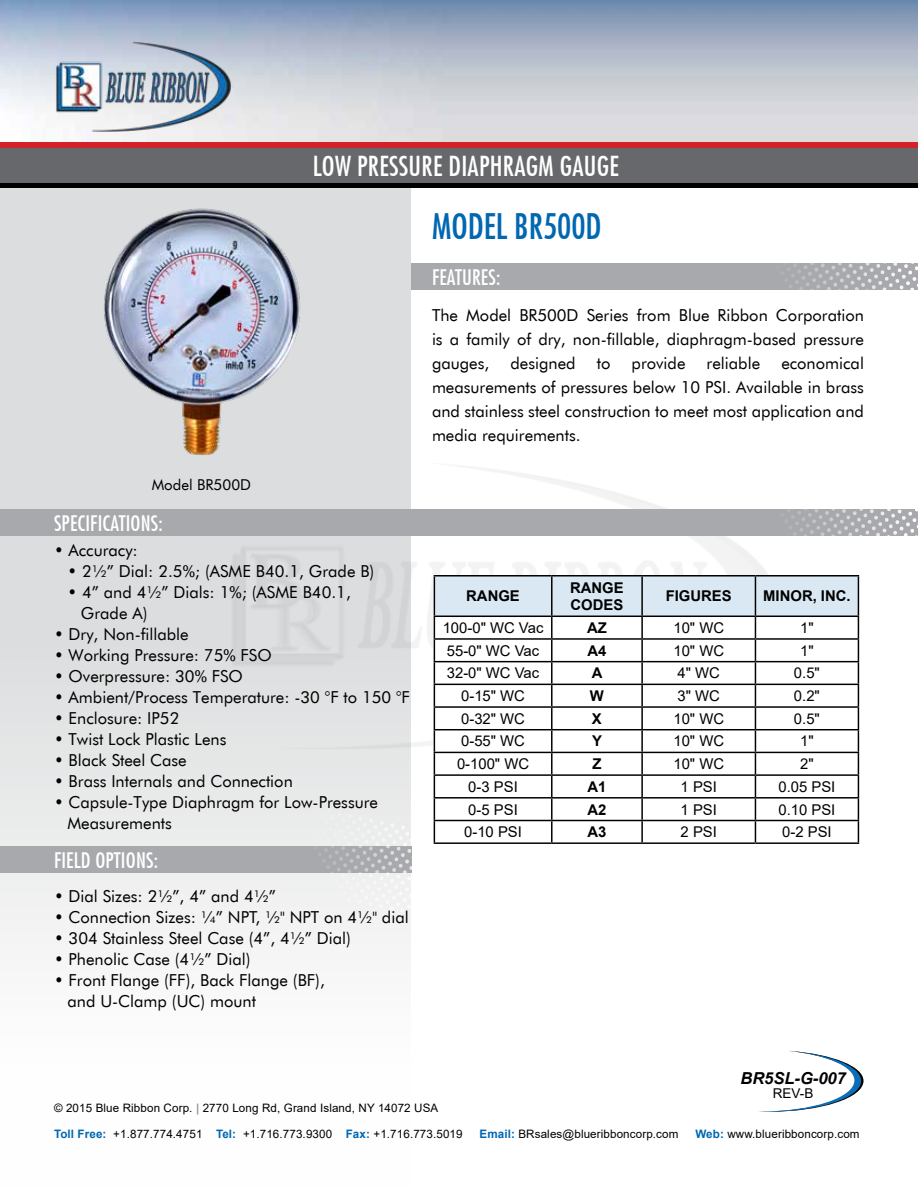
<style>
.page{position:relative;width:918px;height:1188px;background:#fff}
.page>*{position:absolute;margin:0;border:0;box-sizing:border-box;transform-origin:0 0}
.t1{font:500 condensed 34.5px "Futura";color:#0067b1}
.t2{font:500 condensed 27px "Futura";letter-spacing:.01em;color:#fff}
.t3{font:500 condensed 21px "Futura";letter-spacing:.01em;color:#fff}
.t4{font:16.5px/24px "Futura BT";color:#000}
.t5{font:italic 700 16.5px "Arial";color:#000}
.t6{font:15px "Futura BT";color:#000}
.t7{font:14.85px "Arial";color:#000}
.t8{font:700 14.85px/17.9px "Arial";color:#000}
.t9{font:13.5px "Arial";color:#000}
.t10{font:11.7px/25.5px "Arial";letter-spacing:.01em;color:#000}
.s1{font-weight:700;font-style:italic;color:#939598}
.s2{font-weight:700;color:#0067b1}
</style>
<div class="page">
<svg style="left:758px;top:1051px;width:106px;height:61px"></svg>
<img style="left:0;top:0;width:918px;height:146px">
<div style="left:320px;top:263px;width:598px;height:27px;background:#a7a9ac"></div>
<svg style="left:788px;top:263px;width:130px;height:27px"></svg>
<div style="left:0;top:145px;width:411px;height:1043px;background:linear-gradient(to bottom,#cfd0d1,#fdfdfd)"></div>
<div style="left:0;top:146px;width:918px;height:37px;background:#67686b"></div>
<hr style="left:0;top:183px;width:918px;height:4px;background:#000">
<img style="left:226px;top:468px;width:53px;height:281px">
<div style="left:0;top:509px;width:918px;height:27px;background:#a7a9ac"></div>
<img style="left:99px;top:204px;width:206px;height:264px">
<img style="left:54px;top:41px;width:179px;height:91px">
<div style="left:0;top:846px;width:412px;height:27px;background:#a7a9ac"></div>
<svg style="left:279px;top:461px;width:639px;height:463px"></svg>
<hr style="left:434px;top:842px;width:118px;height:2px;background:#000">
<hr style="left:552px;top:842px;width:90px;height:2px;background:#000">
<hr style="left:642px;top:842px;width:113px;height:2px;background:#000">
<hr style="left:755px;top:842px;width:104px;height:2px;background:#000">
<h2 class="t2" style="left:313px;top:150px;width:308px">LOW PRESSURE DIAPHRAGM GAUGE</h2>
<h1 class="t1" style="left:432px;top:205px;width:171px">MODEL BR500D</h1>
<p class="t6" style="left:152px;top:476px;width:101px">Model BR500D</p>
<p class="t3" style="left:54px;top:511px;width:110px">SPECIFICATIONS:</p>
<p class="t4" style="left:54px;top:538px;width:85px">• Accuracy:</p>
<p class="t4" style="left:67px;top:559px;width:308px">• 2½” Dial: 2.5%; (ASME B40.1, Grade B)</p>
<p class="t4" style="left:81px;top:581px;width:271px;line-height:21px;text-indent:-13px">• 4” and 4½” Dials: 1%; (ASME B40.1,<br>Grade A)</p>
<p class="t4" style="left:54px;top:622px;width:136px">• Dry, Non-fillable</p>
<p class="t4" style="left:54px;top:643px;width:219px">• Working Pressure: 75% FSO</p>
<p class="t4" style="left:54px;top:664px;width:190px">• Overpressure: 30% FSO</p>
<p class="t4" style="left:54px;top:685px;width:357px">• Ambient/Process Temperature: -30 °F to 150 °F</p>
<p class="t4" style="left:54px;top:706px;width:127px">• Enclosure: IP52</p>
<p class="t4" style="left:54px;top:727px;width:174px">• Twist Lock Plastic Lens</p>
<p class="t4" style="left:54px;top:748px;width:134px">• Black Steel Case</p>
<p class="t4" style="left:54px;top:769px;width:240px">• Brass Internals and Connection</p>
<p class="t4" style="left:67px;top:791px;width:312px;line-height:21px;text-indent:-13px">• Capsule-Type Diaphragm for Low-Pressure<br>Measurements</p>
<p class="t3" style="left:54px;top:847px;width:106px">FIELD OPTIONS:</p>
<p class="t4" style="left:54px;top:884px;width:224px">• Dial Sizes: 2½”, 4” and 4½”</p>
<p class="t4" style="left:54px;top:905px;width:356px">• Connection Sizes: ¼” NPT, ½" NPT on 4½" dial</p>
<p class="t4" style="left:54px;top:926px;width:299px">• 304 Stainless Steel Case (4”, 4½” Dial)</p>
<p class="t4" style="left:54px;top:947px;width:198px">• Phenolic Case (4½” Dial)</p>
<p class="t4" style="left:67px;top:970px;width:259px;line-height:21px;text-indent:-13px">• Front Flange (FF), Back Flange (BF), and U-Clamp (UC) mount</p>
<p class="t3" style="left:432px;top:265px;width:70px">FEATURES:</p>
<p class="t4" style="left:432px;top:303px;width:433px;text-align:justify">The Model BR500D Series from Blue Ribbon Corporation is a family of dry, non-fillable, diaphragm-based pressure gauges,</p>
<p class="t4" style="left:432px;top:351px;width:434px;text-align:justify;text-indent:349px">economical measurements of pressures below 10 PSI. Available in brass and stainless steel construction to meet most application and media requirements.</p>
<p class="t4" style="left:510px;top:351px;width:67px">designed</p>
<p class="t4" style="left:597px;top:351px;width:15px">to</p>
<p class="t4" style="left:632px;top:351px;width:55px">provide</p>
<p class="t4" style="left:707px;top:351px;width:55px">reliable</p>
<p class="t8" style="left:466px;top:587px;width:55px">RANGE</p>
<p class="t8" style="left:570px;top:579px;width:55px">RANGE<br>CODES</p>
<p class="t8" style="left:666px;top:587px;width:68px">FIGURES</p>
<p class="t8" style="left:763px;top:587px;width:89px">MINOR, INC.</p>
<p class="t7" style="left:443px;top:618px;width:102px">100-0" WC Vac</p>
<p class="t8" style="left:587px;top:619px;width:21px">AZ</p>
<p class="t7" style="left:673px;top:618px;width:52px">10" WC</p>
<p class="t7" style="left:800px;top:618px;width:15px">1"</p>
<p class="t7" style="left:447px;top:640px;width:94px">55-0" WC Vac</p>
<p class="t8" style="left:587px;top:642px;width:20px">A4</p>
<p class="t7" style="left:673px;top:640px;width:52px">10" WC</p>
<p class="t7" style="left:800px;top:640px;width:15px">1"</p>
<p class="t7" style="left:447px;top:663px;width:94px">32-0" WC Vac</p>
<p class="t8" style="left:592px;top:664px;width:12px">A</p>
<p class="t7" style="left:678px;top:663px;width:44px">4" WC</p>
<p class="t7" style="left:794px;top:663px;width:27px">0.5"</p>
<p class="t7" style="left:461px;top:686px;width:65px">0-15" WC</p>
<p class="t8" style="left:590px;top:687px;width:16px">W</p>
<p class="t7" style="left:678px;top:686px;width:44px">3" WC</p>
<p class="t7" style="left:794px;top:686px;width:27px">0.2"</p>
<p class="t7" style="left:461px;top:708px;width:65px">0-32" WC</p>
<p class="t8" style="left:592px;top:710px;width:11px">X</p>
<p class="t7" style="left:673px;top:708px;width:52px">10" WC</p>
<p class="t7" style="left:794px;top:708px;width:27px">0.5"</p>
<p class="t7" style="left:461px;top:731px;width:65px">0-55" WC</p>
<p class="t8" style="left:592px;top:733px;width:11px">Y</p>
<p class="t7" style="left:673px;top:731px;width:52px">10" WC</p>
<p class="t7" style="left:800px;top:731px;width:15px">1"</p>
<p class="t7" style="left:457px;top:754px;width:74px">0-100" WC</p>
<p class="t8" style="left:592px;top:755px;width:11px">Z</p>
<p class="t7" style="left:673px;top:754px;width:52px">10" WC</p>
<p class="t7" style="left:800px;top:754px;width:15px">2"</p>
<p class="t7" style="left:468px;top:776px;width:51px">0-3 PSI</p>
<p class="t8" style="left:587px;top:778px;width:20px">A1</p>
<p class="t7" style="left:681px;top:776px;width:38px">1 PSI</p>
<p class="t7" style="left:778px;top:776px;width:58px">0.05 PSI</p>
<p class="t7" style="left:468px;top:799px;width:51px">0-5 PSI</p>
<p class="t8" style="left:587px;top:801px;width:20px">A2</p>
<p class="t7" style="left:681px;top:799px;width:38px">1 PSI</p>
<p class="t7" style="left:778px;top:799px;width:58px">0.10 PSI</p>
<p class="t7" style="left:464px;top:822px;width:59px">0-10 PSI</p>
<p class="t8" style="left:587px;top:823px;width:20px">A3</p>
<p class="t7" style="left:681px;top:822px;width:38px">2 PSI</p>
<p class="t7" style="left:782px;top:822px;width:51px">0-2 PSI</p>
<p class="t5" style="left:740px;top:1067px;width:107px">BR5SL-G-007</p>
<p class="t9" style="left:773px;top:1084px;width:42px">REV-B</p>
<p class="t10" style="left:54px;top:1096px;width:410px">© 2015 Blue Ribbon Corp. <span class="s1">|</span> 2770 Long Rd, Grand Island, NY 14072 USA<br><span class="s2">Toll Free:</span> +1.877.774.4751 <span class="s2">Tel:</span> +1.716.773.9300 <span class="s2">Fax:</span> +1.716.773.5019</p>
<p class="t10" style="left:480px;top:1121px;width:200px"><span class="s2">Email:</span> BRsales@blueribboncorp.com</p>
<p class="t10" style="left:695px;top:1121px;width:166px"><span class="s2">Web:</span> www.blueribboncorp.com</p>
</div>
